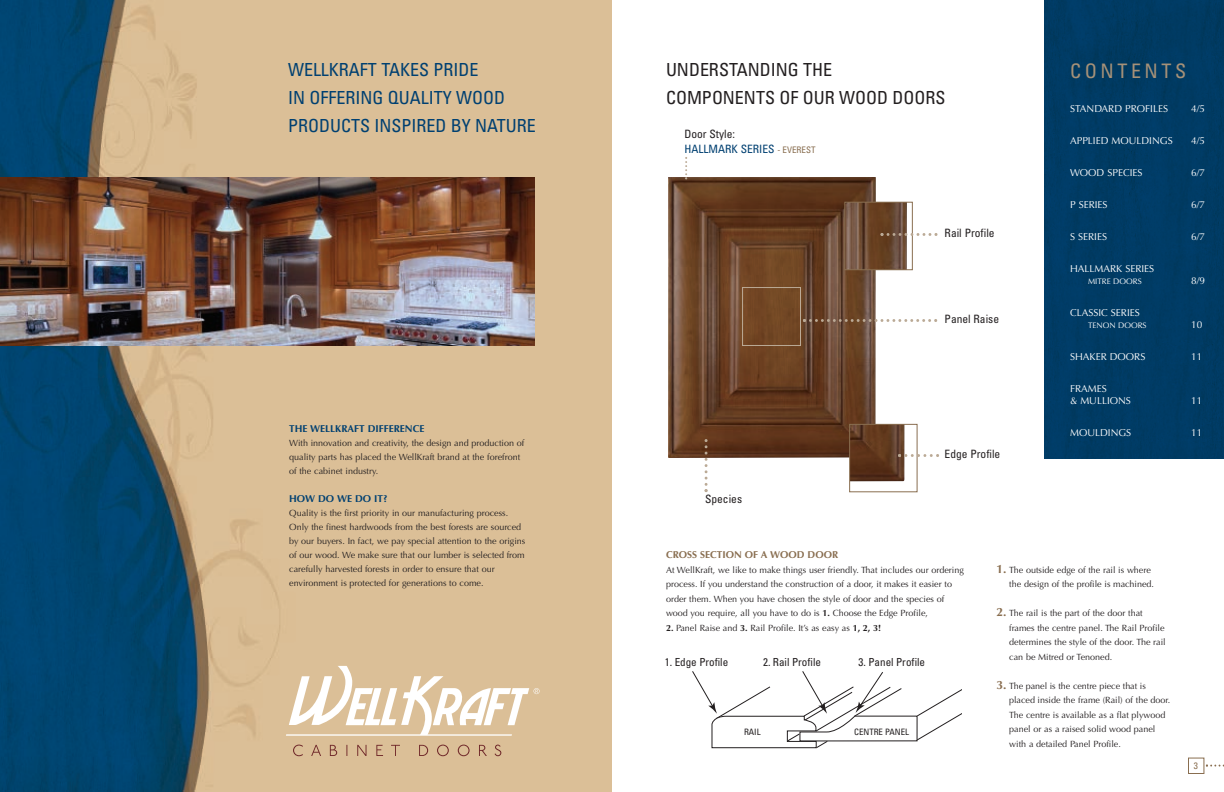
<style>
.page{position:relative;width:1224px;height:792px;background:#fff}
.page>*{position:absolute;margin:0;border:0;box-sizing:border-box;transform-origin:0 0}
.t1{font:condensed 20px "Univers";letter-spacing:.18em;color:#a69178}
.t2{font:condensed 18px/28px "Univers";color:#004071}
.t3{font:condensed 18px/28px "Univers";color:#231f20}
.t4{font:condensed 11.5px "Univers";color:#231f20}
.t5{font:condensed 11.5px/14.4px "Univers";color:#004071}
.t6{font:condensed 11.1px "Univers";color:#231f20}
.t7{font:10px/12px "Optima";color:#fff}
.t8{font:700 10px "Optima";color:#004071}
.t9{font:700 10px "Optima";color:#896e50}
.t10{font:condensed 9.3px "Univers";color:#896e50}
.t11{font:9px/14.5px "Optima";color:#231f20}
.t12{font:condensed 8.8px "Univers";color:#231f20}
.t13{font:8px "Optima";color:#fff}
.s1{color:#231f20}
.s2{font-size:9px;color:#896e50}
.s3{font-weight:700}
.s4{font-weight:700;font-size:12px;color:#896e50}
</style>
<div class="page">
<img style="left:0;top:0;width:612px;height:792px">
<div style="left:1044px;top:0;width:180px;height:458px;background:#003b64"></div>
<img style="left:668px;top:177px;width:208px;height:281px">
<div style="left:742px;top:287px;width:59px;height:59px;border:1px solid #bbaa96"></div>
<svg style="left:803px;top:319px;width:134px;height:3px"></svg>
<svg style="left:685px;top:157px;width:2px;height:22px"></svg>
<svg style="left:705px;top:439px;width:3px;height:53px"></svg>
<div style="left:1188px;top:758px;width:16px;height:16px;border:1px solid #896e50"></div>
<svg style="left:1206px;top:765px;width:18px;height:2px"></svg>
<img style="left:851px;top:426px;width:54px;height:56px">
<div style="left:849px;top:424px;width:69px;height:68px;border:1px solid #896e50"></div>
<img style="left:846px;top:204px;width:61px;height:64px">
<div style="left:844px;top:202px;width:69px;height:68px;border:1px solid #896e50"></div>
<img style="left:0;top:178px;width:534px;height:168px">
<svg style="left:692px;top:671px;width:269px;height:77px"></svg>
<svg style="left:898px;top:454px;width:41px;height:3px"></svg>
<svg style="left:880px;top:233px;width:58px;height:3px"></svg>
<svg style="left:293px;top:745px;width:10px;height:11px"></svg>
<svg style="left:311px;top:745px;width:10px;height:11px"></svg>
<svg style="left:330px;top:745px;width:7px;height:11px"></svg>
<svg style="left:357px;top:745px;width:9px;height:11px"></svg>
<svg style="left:376px;top:745px;width:7px;height:11px"></svg>
<svg style="left:391px;top:745px;width:9px;height:11px"></svg>
<svg style="left:419px;top:745px;width:9px;height:11px"></svg>
<svg style="left:437px;top:745px;width:12px;height:11px"></svg>
<svg style="left:458px;top:745px;width:12px;height:11px"></svg>
<svg style="left:479px;top:745px;width:8px;height:11px"></svg>
<svg style="left:495px;top:745px;width:6px;height:11px"></svg>
<svg style="left:286px;top:666px;width:254px;height:70px"></svg>
<h2 class="t2" style="left:288px;top:57px;width:249px">WELLKRAFT TAKES PRIDE<br>IN OFFERING QUALITY WOOD<br>PRODUCTS INSPIRED BY NATURE</h2>
<p class="t8" style="left:289px;top:423px;width:137px">THE WELLKRAFT DIFFERENCE</p>
<p class="t11" style="left:289px;top:436px;width:237px;line-height:14px">With innovation and creativity, the design and production of quality parts has placed the WellKraft brand at the forefront of the cabinet industry.</p>
<p class="t8" style="left:289px;top:493px;width:100px">HOW DO WE DO IT?</p>
<p class="t11" style="left:289px;top:506px;width:238px;line-height:14px">Quality is the first priority in our manufacturing process.<br>Only the finest hardwoods from the best forests are sourced by our buyers. In fact, we pay special attention to the origins of our wood. We make sure that our lumber is selected from carefully harvested forests in order to ensure that our environment is protected for generations to come.</p>
<h2 class="t3" style="left:666px;top:57px;width:281px">UNDERSTANDING THE<br>COMPONENTS OF OUR WOOD DOORS</h2>
<h1 class="t1" style="left:1070px;top:63px;width:117px">CONTENTS</h1>
<p class="t7" style="left:1070px;top:103px;width:99px">STANDARD PROFILES</p>
<p class="t7" style="left:1191px;top:103px;width:15px">4/5</p>
<p class="t7" style="left:1070px;top:135px;width:104px">APPLIED MOULDINGS</p>
<p class="t7" style="left:1191px;top:135px;width:15px">4/5</p>
<p class="t7" style="left:1070px;top:167px;width:74px">WOOD SPECIES</p>
<p class="t7" style="left:1191px;top:167px;width:15px">6/7</p>
<p class="t7" style="left:1070px;top:199px;width:39px">P SERIES</p>
<p class="t7" style="left:1191px;top:199px;width:15px">6/7</p>
<p class="t7" style="left:1070px;top:231px;width:38px">S SERIES</p>
<p class="t7" style="left:1191px;top:231px;width:15px">6/7</p>
<p class="t7" style="left:1070px;top:263px;width:86px">HALLMARK SERIES</p>
<p class="t13" style="left:1088px;top:276px;width:55px">MITRE DOORS</p>
<p class="t7" style="left:1191px;top:275px;width:15px">8/9</p>
<p class="t7" style="left:1070px;top:307px;width:71px">CLASSIC SERIES</p>
<p class="t13" style="left:1088px;top:320px;width:60px">TENON DOORS</p>
<p class="t7" style="left:1191px;top:319px;width:13px">10</p>
<p class="t7" style="left:1070px;top:351px;width:77px">SHAKER DOORS</p>
<p class="t7" style="left:1191px;top:351px;width:13px">11</p>
<p class="t7" style="left:1070px;top:383px;width:62px">FRAMES<br>&amp; MULLIONS</p>
<p class="t5" style="left:684px;top:128px;width:133px"><span class="s1">Door Style:<br></span>HALLMARK SERIES <span class="s2">- EVEREST</span></p>
<p class="t4" style="left:945px;top:229px;width:52px">Rail Profile</p>
<p class="t4" style="left:945px;top:315px;width:56px">Panel Raise</p>
<p class="t7" style="left:1191px;top:395px;width:13px">11</p>
<p class="t4" style="left:705px;top:495px;width:39px">Species</p>
<p class="t4" style="left:945px;top:450px;width:57px">Edge Profile</p>
<p class="t7" style="left:1070px;top:427px;width:63px">MOULDINGS</p>
<p class="t7" style="left:1191px;top:427px;width:13px">11</p>
<p class="t9" style="left:666px;top:549px;width:174px">CROSS SECTION OF A WOOD DOOR</p>
<p class="t11" style="left:666px;top:563px;width:299px">At WellKraft, we like to make things user friendly. That includes our ordering process. If you understand the construction of a door, it makes it easier to order them. When you have chosen the style of door and the species of wood you require, all you have to do is <span class="s3">1.</span> Choose the Edge Profile,</p>
<p class="t11" style="left:666px;top:621px;width:217px"><span class="s3">2.</span> Panel Raise and <span class="s3">3.</span> Rail Profile. It’s as easy as <span class="s3">1, 2, 3!</span></p>
<p class="t6" style="left:665px;top:658px;width:65px">1. Edge Profile</p>
<p class="t6" style="left:763px;top:658px;width:59px">2. Rail Profile</p>
<p class="t6" style="left:859px;top:658px;width:68px">3. Panel Profile</p>
<p class="t12" style="left:744px;top:728px;width:18px">RAIL</p>
<p class="t12" style="left:854px;top:728px;width:56px">CENTRE PANEL</p>
<p class="t11" style="left:1009px;top:563px;width:146px;text-indent:-13px"><span class="s4">1.</span> The outside edge of the rail is where the design of the profile is machined.</p>
<p class="t11" style="left:1009px;top:606px;width:158px;text-indent:-13px"><span class="s4">2.</span> The rail is the part of the door that frames the centre panel. The Rail Profile determines the style of the door. The rail can be Mitred or Tenoned.</p>
<p class="t11" style="left:1009px;top:679px;width:163px;text-indent:-13px"><span class="s4">3.</span> The panel is the centre piece that is placed inside the frame (Rail) of the door.<br>The centre is available as a flat plywood panel or as a raised solid wood panel with a detailed Panel Profile.</p>
<p class="t10" style="left:1194px;top:762px;width:6px">3</p>
</div>
